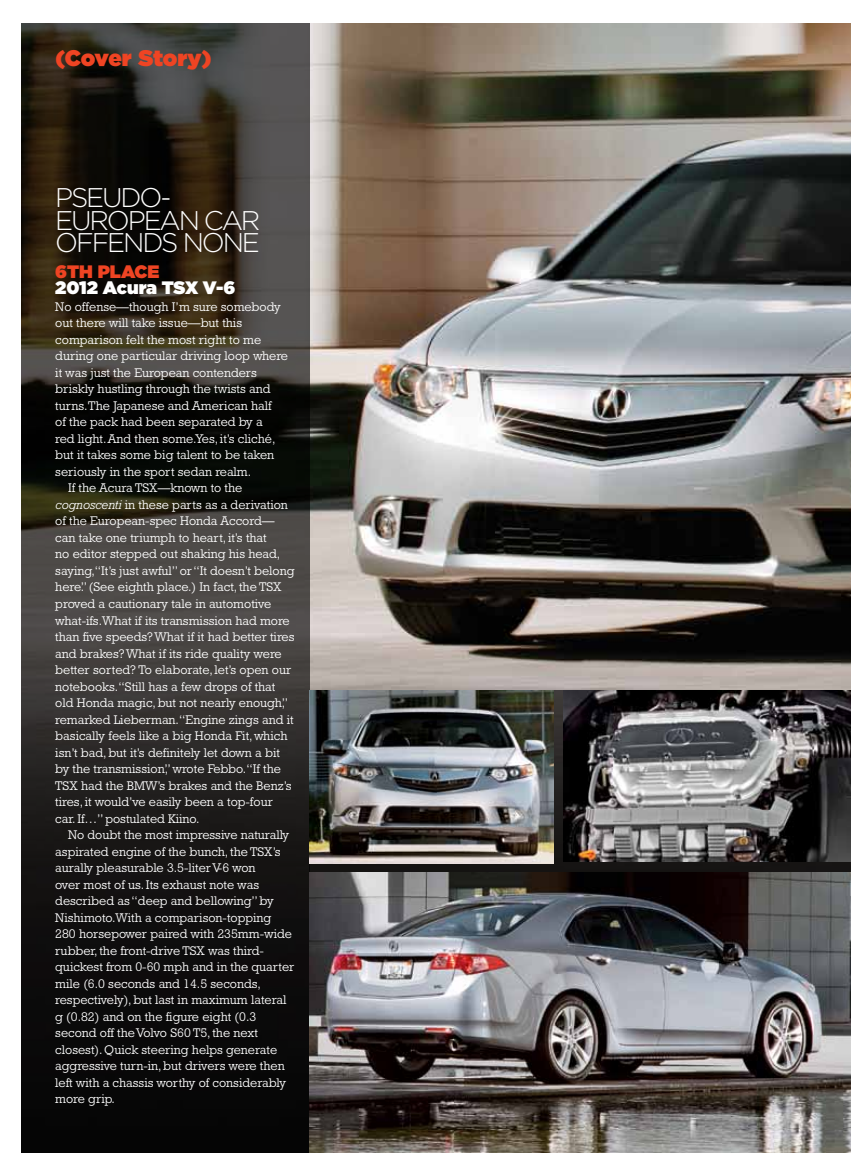
<style>
.page{position:relative;width:851px;height:1175px;background:#fff}
.page>*{position:absolute;margin:0;border:0;box-sizing:border-box;transform-origin:0 0}
.t1{font:300 27px/22.5px "Gotham";letter-spacing:-.08em;color:#fff}
.t2{font:900 22.5px "Gotham";color:#ef4423}
.t3{font:900 18px "Gotham";color:#fff}
.t4{font:900 18px "Gotham";color:#ef4423}
.t5{font:12.75px "Rockwell Std";color:#fff}
.s1{font-style:italic}
</style>
<div class="page">
<img style="left:309px;top:23px;width:541px;height:667px">
<svg style="left:309px;top:690px;width:541px;height:182px;background:#211e1d"></svg>
<svg style="left:21px;top:23px;width:288px;height:1129px;background:#25231f"></svg>
<img style="left:309px;top:690px;width:245px;height:173px">
<img style="left:563px;top:690px;width:287px;height:172px">
<img style="left:309px;top:872px;width:541px;height:280px">
<h2 class="t2" style="left:55px;top:45px;width:158px">(Cover Story)</h2>
<h1 class="t1" style="left:55px;top:185px;width:206px">PSEUDO-<br>EUROPEAN CAR<br>OFFENDS NONE</h1>
<h3 class="t4" style="left:55px;top:261px;width:93px">6TH PLACE</h3>
<h3 class="t3" style="left:55px;top:277px;width:120px">2012 Acura TSX</h3>
<h3 class="t3" style="left:203px;top:277px;width:34px">V-6</h3>
<p class="t5" style="left:55px;top:299px;width:227px">No offense—though I’m sure somebody</p>
<p class="t5" style="left:55px;top:316px;width:188px">out there will take issue—but this</p>
<p class="t5" style="left:55px;top:332px;width:207px">comparison felt the most right to me</p>
<p class="t5" style="left:55px;top:349px;width:234px">during one particular driving loop where</p>
<p class="t5" style="left:55px;top:365px;width:203px">it was just the European contenders</p>
<p class="t5" style="left:55px;top:382px;width:217px">briskly hustling through the twists and</p>
<p class="t5" style="left:55px;top:398px;width:218px">turns.The Japanese and American half</p>
<p class="t5" style="left:55px;top:415px;width:209px">of the pack had been separated by a</p>
<p class="t5" style="left:55px;top:431px;width:221px">red light. And then some.Yes, it’s cliché,</p>
<p class="t5" style="left:55px;top:448px;width:220px">but it takes some big talent to be taken</p>
<p class="t5" style="left:55px;top:464px;width:197px">seriously in the sport sedan realm.</p>
<p class="t5" style="left:68px;top:481px;width:176px">If the Acura TSX—known to the</p>
<p class="t5" style="left:55px;top:497px;width:234px"><span class="s1">cognoscenti</span> in these parts as a derivation</p>
<p class="t5" style="left:55px;top:514px;width:221px">of the European-spec Honda Accord—</p>
<p class="t5" style="left:55px;top:530px;width:213px">can take one triumph to heart, it’s that</p>
<p class="t5" style="left:55px;top:547px;width:226px">no editor stepped out shaking his head,</p>
<p class="t5" style="left:55px;top:563px;width:241px">saying,“It’s just awful” or “It doesn’t belong</p>
<p class="t5" style="left:55px;top:580px;width:228px">here.” (See eighth place.) In fact, the TSX</p>
<p class="t5" style="left:55px;top:596px;width:217px">proved a cautionary tale in automotive</p>
<p class="t5" style="left:55px;top:613px;width:236px">what-ifs.What if its transmission had more</p>
<p class="t5" style="left:55px;top:629px;width:241px">than five speeds? What if it had better tires</p>
<p class="t5" style="left:55px;top:646px;width:228px">and brakes? What if its ride quality were</p>
<p class="t5" style="left:55px;top:662px;width:237px">better sorted? To elaborate, let’s open our</p>
<p class="t5" style="left:55px;top:679px;width:222px">notebooks.“Still has a few drops of that</p>
<p class="t5" style="left:55px;top:695px;width:234px">old Honda magic, but not nearly enough,”</p>
<p class="t5" style="left:55px;top:712px;width:240px">remarked Lieberman.“Engine zings and it</p>
<p class="t5" style="left:55px;top:728px;width:233px">basically feels like a big Honda Fit, which</p>
<p class="t5" style="left:55px;top:745px;width:226px">isn’t bad, but it’s definitely let down a bit</p>
<p class="t5" style="left:55px;top:761px;width:227px">by the transmission,” wrote Febbo.“If the</p>
<p class="t5" style="left:55px;top:778px;width:238px">TSX had the BMW’s brakes and the Benz’s</p>
<p class="t5" style="left:55px;top:794px;width:219px">tires, it would’ve easily been a top-four</p>
<p class="t5" style="left:55px;top:811px;width:146px">car. If…” postulated Kiino.</p>
<p class="t5" style="left:68px;top:827px;width:223px">No doubt the most impressive naturally</p>
<p class="t5" style="left:55px;top:844px;width:227px">aspirated engine of the bunch, the TSX’s</p>
<p class="t5" style="left:55px;top:860px;width:202px">aurally pleasurable 3.5-liter V-6 won</p>
<p class="t5" style="left:55px;top:877px;width:205px">over most of us. Its exhaust note was</p>
<p class="t5" style="left:55px;top:893px;width:220px">described as “deep and bellowing” by</p>
<p class="t5" style="left:55px;top:910px;width:217px">Nishimoto.With a comparison-topping</p>
<p class="t5" style="left:55px;top:926px;width:238px">280 horsepower paired with 235mm-wide</p>
<p class="t5" style="left:55px;top:943px;width:210px">rubber, the front-drive TSX was third-</p>
<p class="t5" style="left:55px;top:959px;width:241px">quickest from 0-60 mph and in the quarter</p>
<p class="t5" style="left:55px;top:976px;width:207px">mile (6.0 seconds and 14.5 seconds,</p>
<p class="t5" style="left:55px;top:992px;width:233px">respectively), but last in maximum lateral</p>
<p class="t5" style="left:55px;top:1009px;width:202px">g (0.82) and on the figure eight (0.3</p>
<p class="t5" style="left:55px;top:1025px;width:204px">second off the Volvo S60 T5, the next</p>
<p class="t5" style="left:55px;top:1042px;width:223px">closest). Quick steering helps generate</p>
<p class="t5" style="left:55px;top:1058px;width:231px">aggressive turn-in, but drivers were then</p>
<p class="t5" style="left:55px;top:1075px;width:232px">left with a chassis worthy of considerably</p>
<p class="t5" style="left:55px;top:1091px;width:61px">more grip.</p>
</div>
